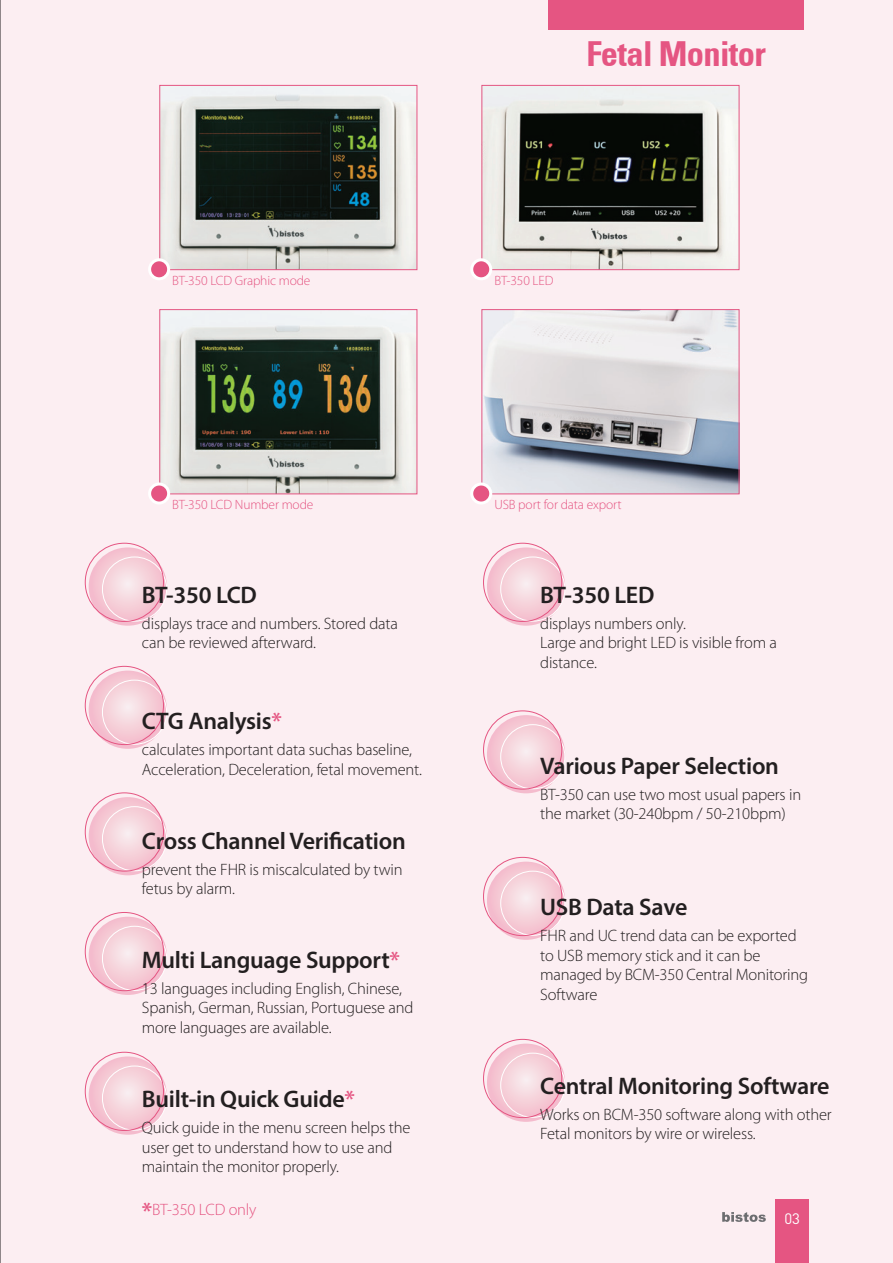
<style>
.page{position:relative;width:893px;height:1263px;background:#fceef2}
.page>*{position:absolute;margin:0;border:0;box-sizing:border-box;transform-origin:0 0}
.t1{font:34.5px "Univeconbol";letter-spacing:-.02em;color:#e55582}
.t2{font:600 24px "Myriad Pro";letter-spacing:-.01em;color:#231f20}
.t3{font:300 16.5px/19.5px "Myriad Pro";letter-spacing:-.01em;color:#231f20}
.t4{font:300 16.5px "Myriad Pro";letter-spacing:-.01em;color:#e55582}
.t5{font:15px "DIN";color:#fff}
.t6{font:300 13.5px "Myriad Pro";letter-spacing:-.01em;color:#e55582}
.s1{color:#e55582}
.s2{font-weight:600;font-size:24px}
</style>
<div class="page">
<div style="left:775px;top:1200px;width:34px;height:63px;background:#e55582"></div>
<div style="left:549px;top:0;width:255px;height:30px;background:#e55582"></div>
<svg style="left:722px;top:1212px;width:44px;height:10px"></svg>
<img style="left:161px;top:87px;width:254px;height:181px">
<div style="left:159px;top:85px;width:258px;height:185px;border:1px solid #e55582"></div>
<img style="left:161px;top:311px;width:254px;height:181px">
<div style="left:159px;top:309px;width:258px;height:185px;border:1px solid #e55582"></div>
<img style="left:484px;top:87px;width:253px;height:181px">
<div style="left:482px;top:85px;width:257px;height:185px;border:1px solid #e55582"></div>
<svg style="left:89px;top:547px;width:78px;height:79px;background:#f5cbd6"></svg>
<div style="left:102px;top:557px;width:65px;height:64px;border:1px solid #fff;border-radius:50%"></div>
<div style="left:85px;top:543px;width:79px;height:79px;border:1px solid #e55582;border-radius:50%"></div>
<svg style="left:89px;top:671px;width:78px;height:78px;background:#f5cbd6"></svg>
<div style="left:102px;top:680px;width:65px;height:64px;border:1px solid #fff;border-radius:50%"></div>
<div style="left:85px;top:666px;width:79px;height:79px;border:1px solid #e55582;border-radius:50%"></div>
<svg style="left:89px;top:797px;width:78px;height:78px;background:#f5cbd6"></svg>
<div style="left:102px;top:806px;width:65px;height:65px;border:1px solid #fff;border-radius:50%"></div>
<div style="left:85px;top:793px;width:79px;height:78px;border:1px solid #e55582;border-radius:50%"></div>
<svg style="left:89px;top:917px;width:78px;height:78px;background:#f5cbd6"></svg>
<div style="left:102px;top:926px;width:65px;height:65px;border:1px solid #fff;border-radius:50%"></div>
<div style="left:85px;top:912px;width:79px;height:79px;border:1px solid #e55582;border-radius:50%"></div>
<svg style="left:89px;top:1056px;width:78px;height:79px;background:#f5cbd6"></svg>
<div style="left:102px;top:1066px;width:65px;height:64px;border:1px solid #fff;border-radius:50%"></div>
<div style="left:85px;top:1052px;width:79px;height:79px;border:1px solid #e55582;border-radius:50%"></div>
<svg style="left:487px;top:547px;width:78px;height:79px;background:#f5cbd6"></svg>
<div style="left:500px;top:557px;width:65px;height:64px;border:1px solid #fff;border-radius:50%"></div>
<div style="left:483px;top:543px;width:79px;height:79px;border:1px solid #e55582;border-radius:50%"></div>
<svg style="left:487px;top:715px;width:78px;height:78px;background:#f5cad6"></svg>
<div style="left:500px;top:724px;width:65px;height:65px;border:1px solid #fff;border-radius:50%"></div>
<div style="left:483px;top:711px;width:79px;height:78px;border:1px solid #e55582;border-radius:50%"></div>
<svg style="left:487px;top:1043px;width:78px;height:79px;background:#f5cbd6"></svg>
<div style="left:500px;top:1053px;width:65px;height:64px;border:1px solid #fff;border-radius:50%"></div>
<div style="left:483px;top:1039px;width:79px;height:79px;border:1px solid #e55582;border-radius:50%"></div>
<svg style="left:487px;top:862px;width:78px;height:78px;background:#f5cbd6"></svg>
<div style="left:500px;top:871px;width:65px;height:64px;border:1px solid #fff;border-radius:50%"></div>
<div style="left:483px;top:857px;width:79px;height:79px;border:1px solid #e55582;border-radius:50%"></div>
<img style="left:484px;top:311px;width:253px;height:181px">
<div style="left:482px;top:309px;width:257px;height:185px;border:1px solid #e55582"></div>
<div style="left:472px;top:484px;width:19px;height:19px;background:#e55582;border-radius:50%"></div>
<div style="left:470px;top:482px;width:22px;height:22px;border:3px solid #fff;border-radius:50%"></div>
<div style="left:150px;top:260px;width:19px;height:19px;background:#e55582;border-radius:50%"></div>
<div style="left:148px;top:258px;width:22px;height:22px;border:3px solid #fff;border-radius:50%"></div>
<div style="left:150px;top:484px;width:19px;height:19px;background:#e55582;border-radius:50%"></div>
<div style="left:148px;top:482px;width:22px;height:22px;border:3px solid #fff;border-radius:50%"></div>
<div style="left:472px;top:260px;width:19px;height:19px;background:#e55582;border-radius:50%"></div>
<div style="left:470px;top:258px;width:22px;height:22px;border:3px solid #fff;border-radius:50%"></div>
<hr style="left:0;top:0;width:1px;height:1263px;background:#231f20">
<p class="t6" style="left:172px;top:272px;width:140px">BT-350 LCD Graphic mode</p>
<h1 class="t1" style="left:586px;top:33px;width:181px">Fetal Monitor</h1>
<p class="t6" style="left:494px;top:272px;width:61px">BT-350 LED</p>
<p class="t6" style="left:172px;top:496px;width:143px">BT-350 LCD Number mode</p>
<h2 class="t2" style="left:142px;top:579px;width:117px">BT-350 LCD</h2>
<p class="t3" style="left:142px;top:613px;width:258px">displays trace and numbers. Stored data can be reviewed afterward.</p>
<h2 class="t2" style="left:142px;top:706px;width:142px">CTG Analysis<span class="s1">*</span></h2>
<p class="t3" style="left:142px;top:740px;width:282px">calculates important data suchas baseline,<br>Acceleration, Deceleration, fetal movement.</p>
<h2 class="t2" style="left:142px;top:825px;width:265px">Cross Channel Verification</h2>
<p class="t3" style="left:142px;top:859px;width:262px">prevent the FHR is miscalculated by twin fetus by alarm.</p>
<h2 class="t2" style="left:142px;top:944px;width:260px">Multi Language Support<span class="s1">*</span></h2>
<p class="t3" style="left:142px;top:978px;width:273px">13 languages including English, Chinese,<br>Spanish, German, Russian, Portuguese and more languages are available.</p>
<h2 class="t2" style="left:142px;top:1084px;width:215px">Built-in Quick Guide<span class="s1">*</span></h2>
<p class="t3" style="left:142px;top:1118px;width:270px">Quick guide in the menu screen helps the user get to understand how to use and maintain the monitor properly.</p>
<p class="t4" style="left:142px;top:1199px;width:116px"><span class="s2">*</span>BT-350 LCD only</p>
<p class="t6" style="left:494px;top:496px;width:129px">USB port for data export</p>
<h2 class="t2" style="left:540px;top:579px;width:116px">BT-350 LED</h2>
<p class="t3" style="left:540px;top:613px;width:238px">displays numbers only.<br>Large and bright LED is visible from a distance.</p>
<h2 class="t2" style="left:540px;top:750px;width:240px">Various Paper Selection</h2>
<p class="t3" style="left:540px;top:784px;width:262px">BT-350 can use two most usual papers in the market (30-240bpm / 50-210bpm)</p>
<h2 class="t2" style="left:540px;top:892px;width:149px">USB Data Save</h2>
<p class="t3" style="left:540px;top:926px;width:269px">FHR and UC trend data can be exported to USB memory stick and it can be managed by BCM-350 Central Monitoring<br>Software</p>
<h2 class="t2" style="left:540px;top:1070px;width:291px">Central Monitoring Software</h2>
<p class="t3" style="left:540px;top:1104px;width:293px">Works on BCM-350 software along with other<br>Fetal monitors by wire or wireless.</p>
<p class="t5" style="left:784px;top:1210px;width:17px">03</p>
</div>
